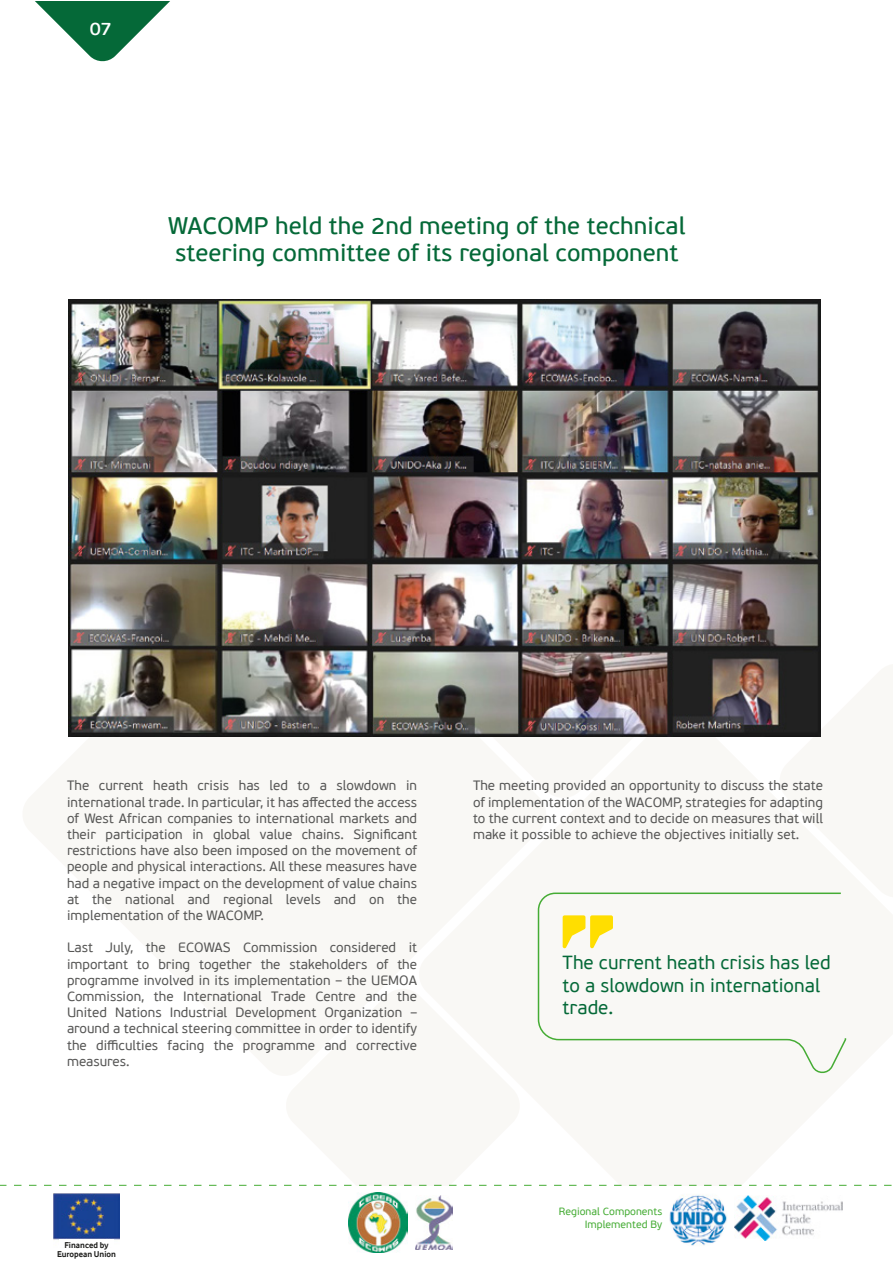
<style>
.page{position:relative;width:893px;height:1263px;background:#fff}
.page>*{position:absolute;margin:0;border:0;box-sizing:border-box;transform-origin:0 0}
.t1{font:24px/27px "PF Beau Sans Pro Bbook";color:#056938}
.t2{font:18.9px/22.6px "PF Beau Sans Pro";color:#056938}
.t3{font:600 18px "PF Beau Sans Pro";color:#fff}
.t4{font:13.5px/16.2px "PF Beau Sans Pro";color:#575756;text-align:justify}
.t5{font:10.5px/12.6px "PF Beau Sans Pro";color:#45ac34;text-align:right}
.t6{font:700 8.7px/9px "Vodafone";color:#1d1d1b;text-align:center}
</style>
<div class="page">
<svg style="left:0;top:1185px;width:892px;height:1px"></svg>
<svg style="left:35px;top:1px;width:135px;height:61px"></svg>
<img style="left:416px;top:1196px;width:37px;height:54px">
<img style="left:349px;top:1193px;width:59px;height:60px">
<img style="left:735px;top:1196px;width:108px;height:44px">
<img style="left:669px;top:1189px;width:59px;height:58px;border-radius:29px">
<img style="left:54px;top:1194px;width:66px;height:46px">
<div style="left:60px;top:1239px;width:54px;height:7px;background:#fff"></div>
<div style="left:537px;top:892px;width:310px;height:182px;background:#f9f8f5"></div>
<img style="left:69px;top:299px;width:751px;height:437px">
<h3 class="t3" style="left:90px;top:18px;width:24px">07</h3>
<h1 class="t1" style="left:168px;top:212px;width:519px">WACOMP held the 2nd meeting of the technical steering committee of its regional component</h1>
<p class="t4" style="left:67px;top:778px;width:352px">The current heath crisis has led to a slowdown in international trade. In particular, it has affected the access of West African companies to international markets and their participation in global value chains. Significant restrictions have also been imposed on the movement of people and physical interactions. All these measures have had a negative impact on the development of value chains at the national and regional levels and on the implementation of the WACOMP.</p>
<p class="t4" style="left:67px;top:940px;width:352px">Last July, the ECOWAS Commission considered it important to bring together the stakeholders of the programme involved in its implementation – the UEMOA Commission, the International Trade Centre and the United Nations Industrial Development Organization – around a technical steering committee in order to identify the difficulties facing the programme and corrective measures.</p>
<p class="t4" style="left:473px;top:778px;width:352px">The meeting provided an opportunity to discuss the state of implementation of the WACOMP, strategies for adapting to the current context and to decide on measures that will make it possible to achieve the objectives initially set.</p>
<h2 class="t2" style="left:563px;top:952px;width:269px">The current heath crisis has led to a slowdown in international trade.</h2>
<p class="t6" style="left:57px;top:1240px;width:60px">Financed by<br>European Union</p>
<p class="t5" style="left:559px;top:1206px;width:105px">Regional Components<br>Implemented By</p>
</div>
